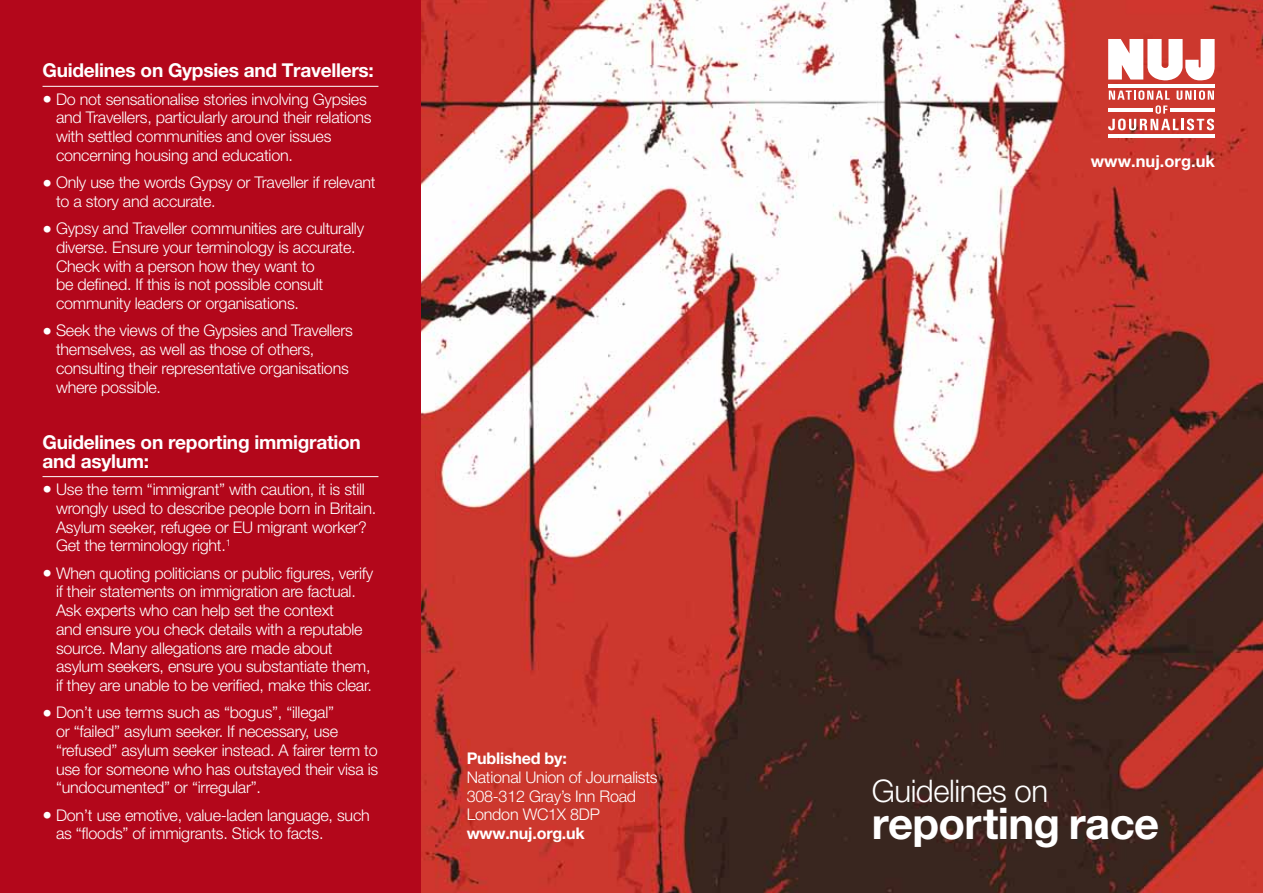
<style>
.page{position:relative;width:1263px;height:893px;background:#fff}
.page>*{position:absolute;margin:0;border:0;box-sizing:border-box;transform-origin:0 0}
.t1{font:700 43.65px "Helvetica Neue LT Pro";letter-spacing:-.015em;color:#fff}
.t2{font:300 31.2px "Helvetica Neue LT Pro";letter-spacing:-.015em;color:#fff}
.t3{font:700 19.2px/18.8px "Helvetica Neue LT Pro";letter-spacing:-.015em;color:#fff}
.t4{font:700 16.5px "Helvetica Neue LT Pro";color:#fff}
.t5{font:300 16.2px/18.8px "Helvetica Neue LT Pro";letter-spacing:-.015em;color:#fff}
.t6{font:700 16.2px "Helvetica Neue LT Pro";letter-spacing:-.015em;color:#fff}
.s1{font-size:19.2px}
</style>
<div class="page">
<div style="left:0;top:0;width:421px;height:893px;background:#b3071b"></div>
<img style="left:421px;top:0;width:842px;height:893px">
<svg style="left:1108px;top:39px;width:106px;height:42px"></svg>
<svg style="left:1108px;top:90px;width:106px;height:40px"></svg>
<hr style="left:1108px;top:84px;width:107px;height:4px;background:#fff">
<hr style="left:1108px;top:108px;width:45px;height:4px;background:#fff">
<hr style="left:1170px;top:108px;width:45px;height:4px;background:#fff">
<hr style="left:1108px;top:134px;width:107px;height:4px;background:#fff">
<hr style="left:43px;top:86px;width:335px;height:1px;background:#fff">
<hr style="left:43px;top:476px;width:335px;height:1px;background:#fff">
<p class="t3" style="left:43px;top:61px;width:333px">Guidelines on Gypsies and Travellers:</p>
<p class="t5" style="left:56px;top:89px;width:317px;text-indent:-14px"><span class="s1">•</span> Do not sensationalise stories involving Gypsies and Travellers, particularly around their relations with settled communities and over issues concerning housing and education.</p>
<p class="t5" style="left:56px;top:173px;width:321px;text-indent:-14px"><span class="s1">•</span> Only use the words Gypsy or Traveller if relevant to a story and accurate.</p>
<p class="t5" style="left:56px;top:219px;width:310px;text-indent:-14px"><span class="s1">•</span> Gypsy and Traveller communities are culturally diverse. Ensure your terminology is accurate.<br>Check with a person how they want to<br>be defined. If this is not possible consult community leaders or organisations.</p>
<p class="t5" style="left:56px;top:321px;width:298px;text-indent:-14px"><span class="s1">•</span> Seek the views of the Gypsies and Travellers themselves, as well as those of others, consulting their representative organisations where possible.</p>
<p class="t3" style="left:43px;top:432px;width:320px">Guidelines on reporting immigration and asylum:</p>
<p class="t5" style="left:56px;top:479px;width:322px;text-indent:-14px"><span class="s1">•</span> Use the term “immigrant” with caution, it is still wrongly used to describe people born in Britain.<br>Asylum seeker, refugee or EU migrant worker?<br>Get the terminology right.<sup>1</sup></p>
<p class="t5" style="left:56px;top:563px;width:319px;text-indent:-14px"><span class="s1">•</span> When quoting politicians or public figures, verify if their statements on immigration are factual.<br>Ask experts who can help set the context<br>and ensure you check details with a reputable source. Many allegations are made about asylum seekers, ensure you substantiate them, if they are unable to be verified, make this clear.</p>
<p class="t5" style="left:56px;top:703px;width:324px;text-indent:-14px"><span class="s1">•</span> Don’t use terms such as “bogus”, “illegal”<br>or “failed” asylum seeker. If necessary, use “refused” asylum seeker instead. A fairer term to use for someone who has outstayed their visa is “undocumented” or “irregular”.</p>
<p class="t5" style="left:56px;top:805px;width:315px;text-indent:-14px"><span class="s1">•</span> Don’t use emotive, value-laden language, such as “floods” of immigrants. Stick to facts.</p>
<p class="t6" style="left:467px;top:748px;width:102px">Published by:</p>
<p class="t5" style="left:467px;top:767px;width:192px">National Union of Journalists<br>308-312 Gray’s Inn Road<br>London WC1X 8DP</p>
<p class="t6" style="left:467px;top:823px;width:120px">www.nuj.org.uk</p>
<p class="t4" style="left:1091px;top:151px;width:126px">www.nuj.org.uk</p>
<h2 class="t2" style="left:872px;top:771px;width:178px">Guidelines on</h2>
<h1 class="t1" style="left:872px;top:796px;width:289px">reporting race</h1>
</div>
